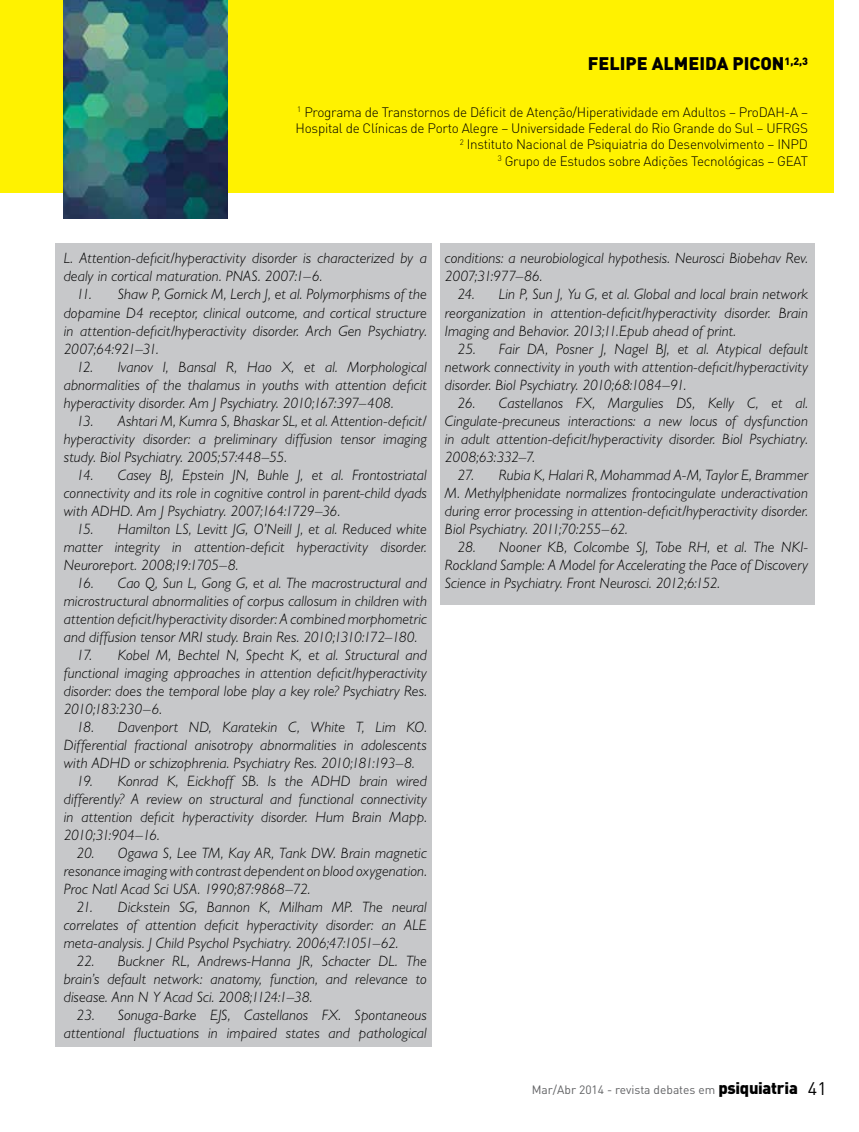
<style>
.page{position:relative;width:859px;height:1132px;background:#fff}
.page>*{position:absolute;margin:0;border:0;box-sizing:border-box;transform-origin:0 0}
.t1{font:900 18px "DIN";color:#000}
.t2{font:italic 300 15px/18px "Gill Sans Std";letter-spacing:.005em;color:#000;text-align:justify}
.t3{font:300 13.5px/16.2px "DIN";letter-spacing:-.02em;color:#000;text-align:right}
.t4{font:12px "DIN";color:#616264}
.s1{font-weight:900;font-size:16.5px;color:#000}
.s2{font-size:18px;color:#000}
</style>
<div class="page">
<div style="left:0;top:0;width:833px;height:192px;background:#fff200"></div>
<div style="left:55px;top:243px;width:377px;height:803px;background:#c7c8ca"></div>
<div style="left:440px;top:243px;width:374px;height:361px;background:#c7c8ca"></div>
<img style="left:64px;top:0;width:164px;height:218px">
<p class="t1" style="left:588px;top:52px;width:222px">FELIPE ALMEIDA PICON<sup>1,2,3</sup></p>
<p class="t3" style="left:296px;top:104px;width:514px"><sup>1</sup> Programa de Transtornos de Déficit de Atenção/Hiperatividade em Adultos – ProDAH-A – Hospital de Clínicas de Porto Alegre – Universidade Federal do Rio Grande do Sul – UFRGS <sup>2</sup> Instituto Nacional de Psiquiatria do Desenvolvimento – INPD<br><sup>3</sup> Grupo de Estudos sobre Adições Tecnológicas – GEAT</p>
<p class="t2" style="left:64px;top:249px;width:365px">L. Attention-deficit/hyperactivity disorder is characterized by a dealy in cortical maturation. PNAS. 2007:1–6.</p>
<p class="t2" style="left:64px;top:285px;width:365px;text-indent:13px">11. Shaw P, Gornick M, Lerch J, et al. Polymorphisms of the dopamine D4 receptor, clinical outcome, and cortical structure in attention-deficit/hyperactivity disorder. Arch Gen Psychiatry.<br>2007;64:921–31.</p>
<p class="t2" style="left:64px;top:357px;width:365px;text-indent:13px">12. Ivanov I, Bansal R, Hao X, et al. Morphological abnormalities of the thalamus in youths with attention deficit hyperactivity disorder. Am J Psychiatry. 2010;167:397–408.</p>
<p class="t2" style="left:64px;top:411px;width:365px;text-indent:13px">13. Ashtari M, Kumra S, Bhaskar SL, et al. Attention-deficit/ hyperactivity disorder: a preliminary diffusion tensor imaging study. Biol Psychiatry. 2005;57:448–55.</p>
<p class="t2" style="left:64px;top:465px;width:365px;text-indent:13px">14. Casey BJ, Epstein JN, Buhle J, et al. Frontostriatal connectivity and its role in cognitive control in parent-child dyads with ADHD. Am J Psychiatry. 2007;164:1729–36.</p>
<p class="t2" style="left:64px;top:519px;width:365px;text-indent:13px">15. Hamilton LS, Levitt JG, O’Neill J, et al. Reduced white matter integrity in attention-deficit hyperactivity disorder.<br>Neuroreport. 2008;19:1705–8.</p>
<p class="t2" style="left:64px;top:573px;width:365px;text-indent:13px">16. Cao Q, Sun L, Gong G, et al. The macrostructural and microstructural abnormalities of corpus callosum in children with attention deficit/hyperactivity disorder: A combined morphometric and diffusion tensor MRI study. Brain Res. 2010;1310:172–180.</p>
<p class="t2" style="left:64px;top:645px;width:365px;text-indent:13px">17. Kobel M, Bechtel N, Specht K, et al. Structural and functional imaging approaches in attention deficit/hyperactivity disorder: does the temporal lobe play a key role? Psychiatry Res.<br>2010;183:230–6.</p>
<p class="t2" style="left:64px;top:717px;width:365px;text-indent:13px">18. Davenport ND, Karatekin C, White T, Lim KO.<br>Differential fractional anisotropy abnormalities in adolescents with ADHD or schizophrenia. Psychiatry Res. 2010;181:193–8.</p>
<p class="t2" style="left:64px;top:771px;width:365px;text-indent:13px">19. Konrad K, Eickhoff SB. Is the ADHD brain wired differently? A review on structural and functional connectivity in attention deficit hyperactivity disorder. Hum Brain Mapp.<br>2010;31:904–16.</p>
<p class="t2" style="left:64px;top:843px;width:365px;text-indent:13px">20. Ogawa S, Lee TM, Kay AR, Tank DW. Brain magnetic resonance imaging with contrast dependent on blood oxygenation.<br>Proc Natl Acad Sci USA. 1990;87:9868–72.</p>
<p class="t2" style="left:64px;top:897px;width:365px;text-indent:13px">21. Dickstein SG, Bannon K, Milham MP. The neural correlates of attention deficit hyperactivity disorder: an ALE meta-analysis. J Child Psychol Psychiatry. 2006;47:1051–62.</p>
<p class="t2" style="left:64px;top:951px;width:365px;text-indent:13px">22. Buckner RL, Andrews-Hanna JR, Schacter DL. The brain’s default network: anatomy, function, and relevance to disease. Ann N Y Acad Sci. 2008;1124:1–38.</p>
<p class="t2" style="left:64px;top:1005px;width:365px;text-align:right">23. Sonuga-Barke EJS, Castellanos FX. Spontaneous attentional fluctuations in impaired states and pathological</p>
<p class="t2" style="left:445px;top:249px;width:365px">conditions: a neurobiological hypothesis. Neurosci Biobehav Rev.<br>2007;31:977–86.</p>
<p class="t2" style="left:445px;top:285px;width:365px;text-indent:13px">24. Lin P, Sun J, Yu G, et al. Global and local brain network reorganization in attention-deficit/hyperactivity disorder. Brain Imaging and Behavior. 2013;11.Epub ahead of print.</p>
<p class="t2" style="left:445px;top:339px;width:365px;text-indent:13px">25. Fair DA, Posner J, Nagel BJ, et al. Atypical default network connectivity in youth with attention-deficit/hyperactivity disorder. Biol Psychiatry. 2010;68:1084–91.</p>
<p class="t2" style="left:445px;top:393px;width:365px;text-indent:13px">26. Castellanos FX, Margulies DS, Kelly C, et al.<br>Cingulate-precuneus interactions: a new locus of dysfunction in adult attention-deficit/hyperactivity disorder. Biol Psychiatry.<br>2008;63:332–7.</p>
<p class="t2" style="left:445px;top:465px;width:365px;text-indent:13px">27. Rubia K, Halari R, Mohammad A-M, Taylor E, Brammer M. Methylphenidate normalizes frontocingulate underactivation during error processing in attention-deficit/hyperactivity disorder.<br>Biol Psychiatry. 2011;70:255–62.</p>
<p class="t2" style="left:445px;top:537px;width:365px;text-indent:13px">28. Nooner KB, Colcombe SJ, Tobe RH, et al. The NKI-Rockland Sample: A Model for Accelerating the Pace of Discovery Science in Psychiatry. Front Neurosci. 2012;6:152.</p>
<p class="t4" style="left:532px;top:1082px;width:296px">Mar/Abr 2014 - revista debates em <span class="s1">psiquiatria</span> <span class="s2">41</span></p>
</div>
